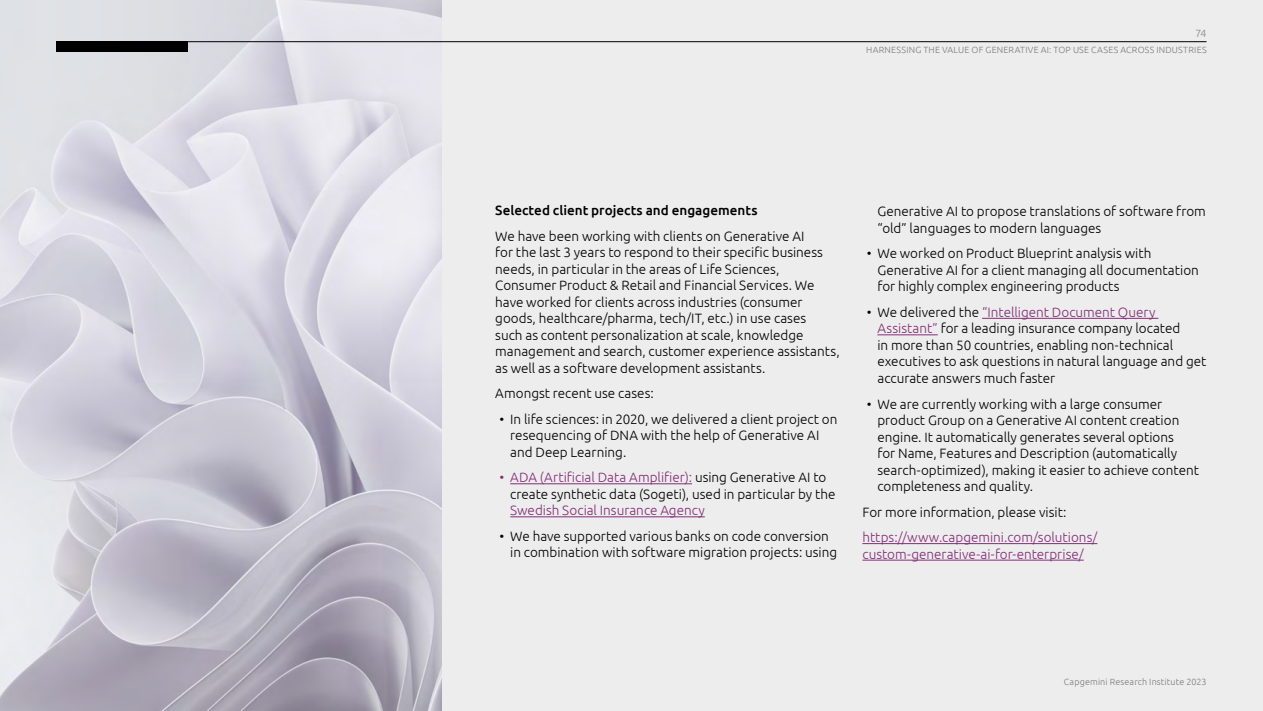
<style>
.page{position:relative;width:1263px;height:711px;background:#fff}
.page>*{position:absolute;margin:0;border:0;box-sizing:border-box;transform-origin:0 0}
.t1{font:300 13.5px/16.5px "Ubuntu";color:#000}
.t2{font:300 13.5px/16.5px "Ubuntu";color:#832e77}
.t3{font:500 13.5px "Ubuntu";color:#000}
.t4{font:10.5px "Ubuntu";color:#9d9d9c}
.t5{font:300 9px "Ubuntu";letter-spacing:.02em;color:#7c7b7b}
.s1{color:#832e77}
</style>
<div class="page">
<div style="left:0;top:0;width:1263px;height:710px;background:#ededed"></div>
<hr style="left:510px;top:483px;width:182px;height:1px;background:#832e77">
<hr style="left:510px;top:516px;width:195px;height:1px;background:#832e77">
<hr style="left:982px;top:318px;width:176px;height:1px;background:#832e77">
<hr style="left:877px;top:334px;width:61px;height:1px;background:#832e77">
<hr style="left:862px;top:543px;width:235px;height:1px;background:#832e77">
<hr style="left:862px;top:559px;width:222px;height:1px;background:#832e77">
<img style="left:0;top:0;width:442px;height:710px">
<div style="left:56px;top:41px;width:131px;height:11px;background:#000"></div>
<hr style="left:186px;top:41px;width:1020px;height:1px;background:#000">
<p class="t4" style="left:1195px;top:27px;width:13px">74</p>
<p class="t5" style="left:866px;top:44px;width:342px">HARNESSING THE VALUE OF GENERATIVE AI: TOP USE CASES ACROSS INDUSTRIES</p>
<p class="t3" style="left:495px;top:201px;width:264px">Selected client projects and engagements</p>
<p class="t1" style="left:495px;top:227px;width:346px">We have been working with clients on Generative AI<br>for the last 3 years to respond to their specific business needs, in particular in the areas of Life Sciences, Consumer Product &amp; Retail and Financial Services. We have worked for clients across industries (consumer goods, healthcare/pharma, tech/IT, etc.) in use cases<br>such as content personalization at scale, knowledge management and search, customer experience assistants, as well as a software development assistants.</p>
<p class="t1" style="left:495px;top:384px;width:160px">Amongst recent use cases:</p>
<p class="t1" style="left:510px;top:410px;width:329px;text-indent:-11px">• In life sciences: in 2020, we delivered a client project on resequencing of DNA with the help of Generative AI and Deep Learning.</p>
<p class="t1" style="left:510px;top:468px;width:327px;text-indent:-11px"><span class="s1">• ADA (Artificial Data Amplifier):</span> using Generative AI to create synthetic data (Sogeti), used in particular by the</p>
<p class="t2" style="left:510px;top:501px;width:196px">Swedish Social Insurance Agency</p>
<p class="t1" style="left:510px;top:527px;width:328px;text-indent:-11px">• We have supported various banks on code conversion in combination with software migration projects: using</p>
<p class="t1" style="left:877px;top:203px;width:330px">Generative AI to propose translations of software from “old” languages to modern languages</p>
<p class="t1" style="left:877px;top:245px;width:323px;text-indent:-11px">• We worked on Product Blueprint analysis with<br>Generative AI for a client managing all documentation for highly complex engineering products</p>
<p class="t1" style="left:877px;top:303px;width:330px;text-indent:-11px">• We delivered the <span class="s1">“Intelligent Document Query Assistant”</span> for a leading insurance company located<br>in more than 50 countries, enabling non-technical executives to ask questions in natural language and get accurate answers much faster</p>
<p class="t1" style="left:877px;top:395px;width:323px;text-indent:-11px">• We are currently working with a large consumer product Group on a Generative AI content creation engine. It automatically generates several options<br>for Name, Features and Description (automatically search-optimized), making it easier to achieve content completeness and quality.</p>
<p class="t1" style="left:862px;top:503px;width:206px">For more information, please visit:</p>
<p class="t2" style="left:862px;top:528px;width:236px">https://www.capgemini.com/solutions/ custom-generative-ai-for-enterprise/</p>
<p class="t5" style="left:1064px;top:676px;width:144px">Capgemini Research Institute 2023</p>
</div>
